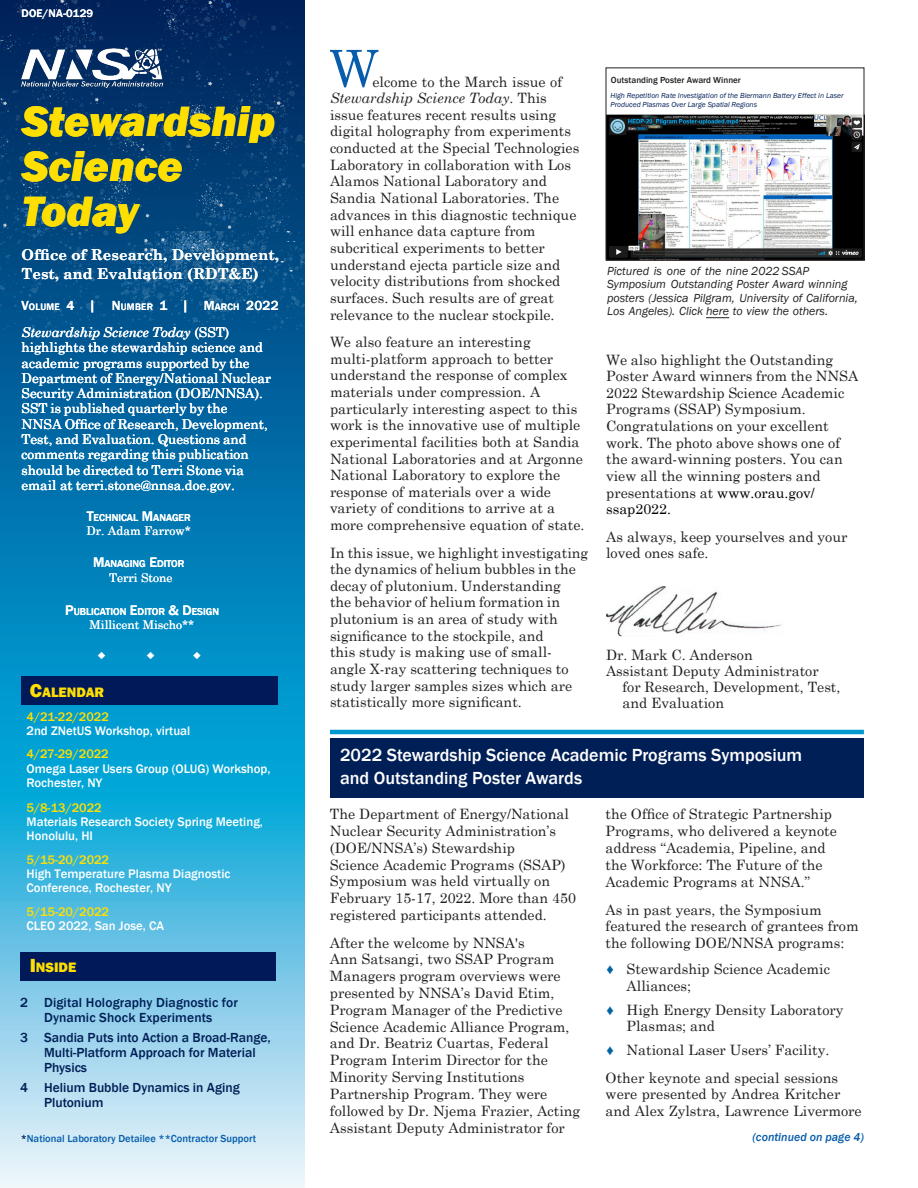
<style>
.page{position:relative;width:918px;height:1188px;background:#fff}
.page>*{position:absolute;margin:0;border:0;box-sizing:border-box;transform-origin:0 0}
.t1{font:50.7px "Century Schoolbook";color:#075dac}
.t2{font:italic 800 43.5px/45px "Franklin Gothic";color:#ffdf01}
.Subheading{font:500 18px "Franklin Gothic";color:#fff}
.t3{font:700 15px/19.5px "Century Schoolbook";color:#fff}
.Body_Text{font:14.25px/16.6px "Century Schoolbook";color:#231f20}
.Subheading_Text{font:14.25px "Century Schoolbook";color:#231f20}
.Subheading_Text-2{font:800 14.1px "Franklin Gothic";color:#ffdf01}
.t4{font:13.5px/15.3px "Century Schoolbook";color:#fff}
.t5{font:500 13.5px/15px "Franklin Gothic";color:#001f56}
.Subheading_Text-3{font:500 12.75px/14.2px "Franklin Gothic";color:#fff}
.Captions{font:italic 12px/13.5px "Franklin Gothic";color:#231f20}
.t6{font:12px "Century Schoolbook";color:#fff}
.Message_from_the_ADA{font:italic 500 12px "Franklin Gothic";color:#075dac}
.t7{font:500 11.25px "Franklin Gothic";letter-spacing:.02em;color:#fff}
.t8{font:500 10.5px "Franklin Gothic";color:#075dac}
.t9{font:500 10.2px "Franklin Gothic";color:#fff}
.t10{font:500 9.75px "Franklin Gothic";letter-spacing:.025em;color:#fff}
.Subheading_Text-4{font:500 9px "Franklin Gothic";color:#231f20}
.Subheading_Text-5{font:italic 7.5px/9px "Franklin Gothic";color:#001f56}
.s1{font-style:italic}
.s2{font-size:13.5px}
.s3{font-size:14.25px}
.s4{color:#000}
.s5{font-size:19.5px}
.s6{color:#ffdf01}
.s7{color:#00629f}
.s8{color:#001f56}
</style>
<div class="page">
<svg style="left:0;top:329px;width:304px;height:859px;background:#3aa1cd"></svg>
<img style="left:0;top:0;width:305px;height:329px">
<img style="left:128px;top:290px;width:174px;height:29px">
<img style="left:300px;top:241px;width:5px;height:49px">
<img style="left:120px;top:262px;width:174px;height:48px">
<img style="left:126px;top:280px;width:174px;height:10px">
<img style="left:126px;top:232px;width:174px;height:48px">
<img style="left:196px;top:71px;width:91px;height:161px">
<img style="left:174px;top:212px;width:91px;height:88px">
<div style="left:330px;top:738px;width:534px;height:59px;background:#001f56"></div>
<hr style="left:330px;top:730px;width:534px;height:4px;background:#009ad0">
<img style="left:22px;top:48px;width:141px;height:40px">
<div style="left:21px;top:676px;width:257px;height:29px;background:#011859"></div>
<div style="left:20px;top:952px;width:256px;height:28px;background:#011859"></div>
<img style="left:606px;top:586px;width:176px;height:51px">
<img style="left:608px;top:114px;width:257px;height:146px">
<div style="left:606px;top:68px;width:258px;height:192px;border:1px solid #231f20"></div>
<svg style="left:706px;top:317px;width:23px;height:1px"></svg>
<svg style="left:98px;top:652px;width:7px;height:7px"></svg>
<svg style="left:147px;top:652px;width:7px;height:7px"></svg>
<svg style="left:193px;top:652px;width:8px;height:7px"></svg>
<p class="t7" style="left:43px;top:7px;width:52px">/NA-0129</p>
<p class="t7" style="left:22px;top:7px;width:15px">DOEOE</p>
<p class="t1" style="left:329px;top:26px;width:51px">W</p>
<p class="Body_Text" style="left:330px;top:72px;width:251px;text-indent:42px">elcome to the March issue of <span class="s1">Stewardship Science Today</span>. This issue features recent results using digital holography from experiments conducted at the Special Technologies Laboratory in collaboration with Los Alamos National Laboratory and Sandia National Laboratories. The advances in this diagnostic technique will enhance data capture from subcritical experiments to better understand ejecta particle size and velocity distributions from shocked surfaces. Such results are of great relevance to the nuclear stockpile.</p>
<p class="Body_Text" style="left:330px;top:332px;width:256px">We also feature an interesting multi-platform approach to better understand the response of complex materials under compression. A particularly interesting aspect to this work is the innovative use of multiple experimental facilities both at Sandia National Laboratories and at Argonne National Laboratory to explore the response of materials over a wide variety of conditions to arrive at a more comprehensive equation of state.</p>
<p class="Body_Text" style="left:330px;top:543px;width:260px">In this issue, we highlight investigating the dynamics of helium bubbles in the decay of plutonium. Understanding<br>the behavior of helium formation in plutonium is an area of study with significance to the stockpile, and<br>this study is making use of small&shy;angle X-ray scattering techniques to study larger samples sizes which are statistically more significant.</p>
<p class="Subheading_Text-4" style="left:611px;top:74px;width:131px">Outstanding Poster Award Winner</p>
<p class="Subheading_Text-5" style="left:611px;top:91px;width:235px">High Repetition Rate Investigation of the Biermann Battery Effect in Laser<br>Produced Plasmas Over Large Spatial Regions</p>
<h2 class="t2" style="left:22px;top:99px;width:255px">Stewardship<br>Science<br>Today</h2>
<p class="t3" style="left:22px;top:244px;width:259px">Office of Research, Development,<br>Test, and Evaluation (RDT&amp;E)</p>
<p class="Captions" style="left:607px;top:264px;width:252px">Pictured is one of the nine 2022 SSAP Symposium Outstanding Poster Award winning posters (Jessica Pilgram, University of California, Los Angeles). Click here to view the others.</p>
<p class="t10" style="left:21px;top:301px;width:259px"><span class="s2">V</span>OLUME <span class="s2">4</span> <span class="s3">|</span> <span class="s2">N</span>UMBER <span class="s2">1</span> <span class="s3">|</span> <span class="s2">M</span>ARCH <span class="s2">2022</span></p>
<p class="t4" style="left:22px;top:323px;width:251px"><span class="s1">Stewardship Science Today</span> (SST) highlights the stewardship science and academic programs supported by the Department of Energy/National Nuclear Security Administration (DOE/NNSA).<br>SST is published quarterly by the NNSA Office of Research, Development, Test, and Evaluation. Questions and comments regarding this publication should be directed to Terri Stone via email at terri.stone@nnsa.doe.gov.</p>
<p class="Body_Text" style="left:606px;top:350px;width:254px">We also highlight the Outstanding<br>Poster Award winners from the NNSA<br>2022 Stewardship Science Academic<br>Programs (SSAP) Symposium.<br>Congratulations on your excellent work. The photo above shows one of the award-winning posters. You can view all the winning posters and presentations at <span class="s4">www.orau.gov/ ssap2022.</span></p>
<p class="Body_Text" style="left:606px;top:527px;width:243px">As always, keep yourselves and your loved ones safe.</p>
<p class="t9" style="left:87px;top:511px;width:105px"><span class="s3">T</span>ECHNICAL <span class="s3">M</span>ANAGER</p>
<p class="t6" style="left:87px;top:521px;width:106px">Dr. Adam Farrow*</p>
<p class="t9" style="left:93px;top:558px;width:93px"><span class="s3">M</span>ANAGING <span class="s3">E</span>DITOR</p>
<p class="t6" style="left:109px;top:568px;width:65px">Terri Stone</p>
<p class="t9" style="left:65px;top:605px;width:154px"><span class="s3">P</span>UBLICATION <span class="s3">E</span>DITOR <span class="s3">&amp; D</span>ESIGN</p>
<p class="t6" style="left:90px;top:615px;width:106px">Millicent Mischo**</p>
<p class="Subheading_Text" style="left:606px;top:642px;width:148px">Dr. Mark C. Anderson</p>
<p class="Subheading_Text" style="left:606px;top:659px;width:214px">Assistant Deputy Administrator</p>
<p class="Subheading_Text" style="left:623px;top:675px;width:219px">for Research, Development, Test,</p>
<p class="Subheading_Text" style="left:623px;top:691px;width:103px">and Evaluation</p>
<p class="Subheading_Text-2" style="left:30px;top:683px;width:76px"><span class="s5">C</span>ALENDAR</p>
<p class="Subheading_Text-3" style="left:27px;top:710px;width:165px"><span class="s6">4/21-22/2022<br></span>2nd ZNetUS Workshop, virtual</p>
<p class="Subheading_Text-3" style="left:27px;top:747px;width:246px"><span class="s6">4/27-29/2022<br></span>Omega Laser Users Group (OLUG) Workshop,<br>Rochester, NY</p>
<p class="Subheading_Text-3" style="left:27px;top:801px;width:238px"><span class="s6">5/8-13/2022<br></span>Materials Research Society Spring Meeting,<br>Honolulu, HI</p>
<p class="Subheading_Text-3" style="left:27px;top:853px;width:205px"><span class="s6">5/15-20/2022<br></span>High Temperature Plasma Diagnostic<br>Conference, Rochester, NY</p>
<p class="Subheading_Text-3" style="left:27px;top:905px;width:139px"><span class="s6">5/15-20/2022<br></span>CLEO 2022, San Jose, CA</p>
<p class="Subheading" style="left:340px;top:744px;width:464px">2022 Stewardship Science Academic Programs Symposium</p>
<p class="Subheading" style="left:340px;top:767px;width:244px">and Outstanding Poster Awards</p>
<p class="Body_Text" style="left:606px;top:805px;width:233px">the Office of Strategic Partnership Programs, who delivered a keynote address “Academia, Pipeline, and the Workforce: The Future of the Academic Programs at NNSA.”</p>
<p class="Body_Text" style="left:606px;top:900px;width:255px">As in past years, the Symposium featured the research of grantees from the following DOE/NNSA programs:</p>
<p class="Body_Text" style="left:627px;top:959px;width:205px;text-indent:-21px"><span class="s7">♦</span> Stewardship Science Academic<br>Alliances;</p>
<p class="Body_Text" style="left:627px;top:1000px;width:218px;text-indent:-21px"><span class="s7">♦</span> High Energy Density Laboratory<br>Plasmas; and</p>
<p class="Body_Text" style="left:606px;top:1040px;width:225px"><span class="s7">♦</span> National Laser Users’ Facility.</p>
<p class="Body_Text" style="left:606px;top:1068px;width:258px">Other keynote and special sessions were presented by Andrea Kritcher and Alex Zylstra, Lawrence Livermore</p>
<p class="Body_Text" style="left:330px;top:805px;width:248px">The Department of Energy/National Nuclear Security Administration’s (DOE/NNSA’s) Stewardship<br>Science Academic Programs (SSAP)<br>Symposium was held virtually on February 15-17, 2022. More than 450 registered participants attended.</p>
<p class="Body_Text" style="left:330px;top:933px;width:252px">After the welcome by NNSA's<br>Ann Satsangi, two SSAP Program Managers program overviews were presented by NNSA’s David Etim, Program Manager of the Predictive Science Academic Alliance Program, and Dr. Beatriz Cuartas, Federal Program Interim Director for the Minority Serving Institutions Partnership Program. They were followed by Dr. Njema Frazier, Acting Assistant Deputy Administrator for</p>
<p class="Subheading_Text-2" style="left:30px;top:958px;width:48px"><span class="s5">I</span>NSIDE</p>
<p class="t5" style="left:20px;top:995px;width:219px;text-align:center">2 Digital Holography Diagnostic for<br>Dynamic Shock Experiments</p>
<p class="t5" style="left:44px;top:1030px;width:228px;text-indent:-24px">3 Sandia Puts into Action a Broad-Range,<br>Multi-Platform Approach for Material<br>Physics</p>
<p class="t5" style="left:44px;top:1081px;width:197px;text-indent:-24px">4 Helium Bubble Dynamics in Aging<br>Plutonium</p>
<p class="t8" style="left:21px;top:1132px;width:237px"><span class="s8">*</span>National Laboratory Detailee **Contractor Support</p>
<p class="Message_from_the_ADA" style="left:752px;top:1130px;width:113px">(continued on page 4)</p>
</div>
